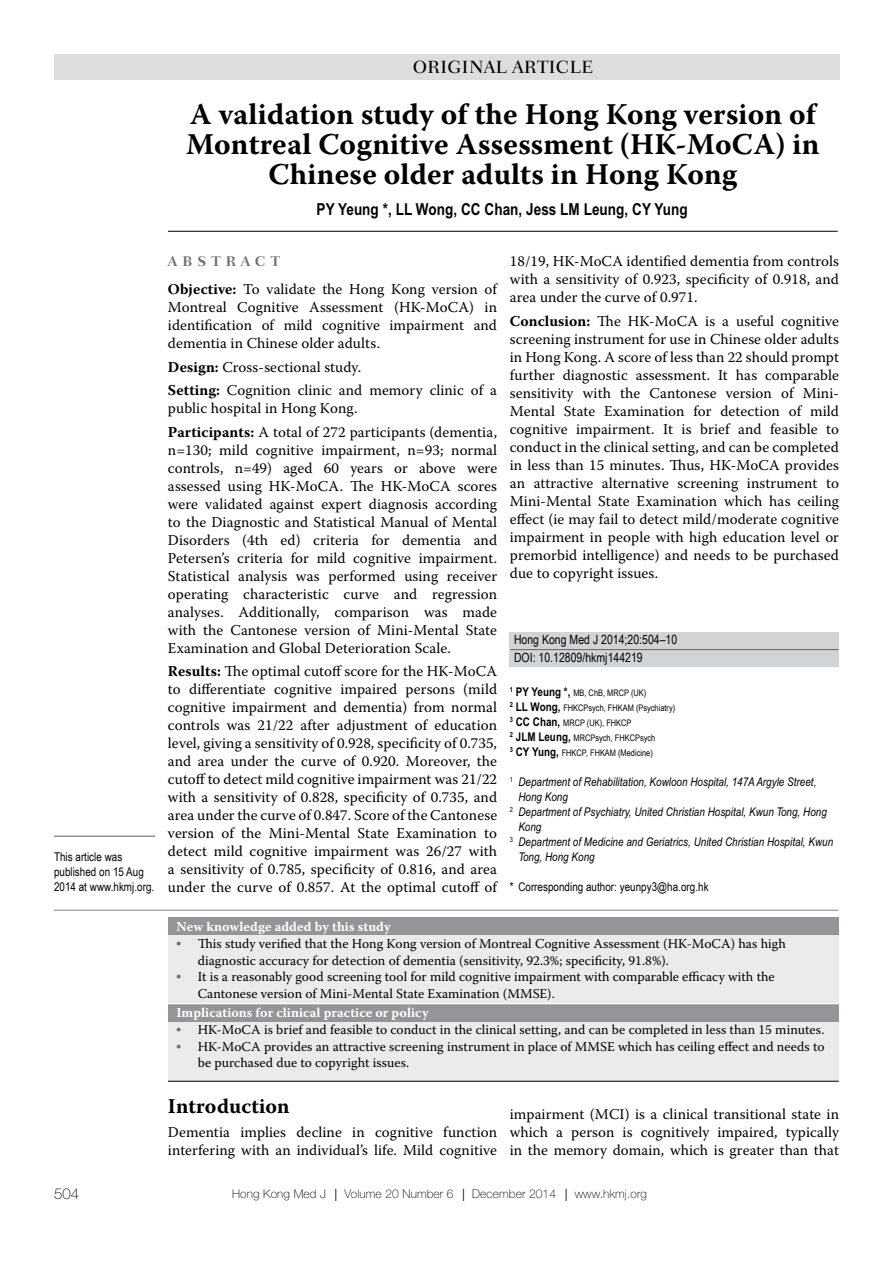
<style>
.page{position:relative;width:893px;height:1263px;background:#fff}
.page>*{position:absolute;margin:0;border:0;box-sizing:border-box;transform-origin:0 0}
.t1{font:700 30px/30px "Warnock Pro";letter-spacing:.005em;color:#000;text-align:center}
.t2{font:700 21px "Warnock Pro";letter-spacing:.005em;color:#000}
.t3{font:500 18px "Fairfield LH";color:#000}
.t4{font:700 16.5px "Arial Narrow";letter-spacing:.005em;color:#000}
.t5{font:15px/18px "Warnock Pro";letter-spacing:.005em;color:#000;text-align:justify}
.t6{font:100 15px "Helvetica Neue";color:#000}
.t7{font:700 14.25px "Fairfield LH";letter-spacing:.35em;color:#6d6e71}
.t8{font:13.5px/16.5px "Warnock Pro";letter-spacing:.005em;color:#000}
.t9{font:700 13.5px "Warnock Pro";letter-spacing:.005em;color:#fff}
.t10{font:12.75px/18px "Arial Narrow";letter-spacing:.005em;color:#000}
.t11{font:italic 12px "Arial Narrow";letter-spacing:.005em;color:#000}
.t12{font:12px/15px "Arial Narrow";letter-spacing:.005em;color:#000}
.t13{font:100 12px "Helvetica Neue";letter-spacing:.01em;color:#000}
.t14{font:9px/15px "Arial Narrow";letter-spacing:.005em;color:#000}
.s1{font-weight:700}
.s2{font-weight:700;font-size:12px}
.s3{font-family:"Times";color:#6d6e71}
</style>
<div class="page">
<div style="left:510px;top:632px;width:329px;height:34px;background:#d1d3d4"></div>
<hr style="left:168px;top:231px;width:670px;height:1px;background:#000">
<hr style="left:54px;top:910px;width:784px;height:1px;background:#808285">
<div style="left:168px;top:919px;width:671px;height:162px;background:#ebebec"></div>
<div style="left:168px;top:917px;width:671px;height:17px;background:#939598"></div>
<div style="left:168px;top:1004px;width:671px;height:17px;background:#939598"></div>
<hr style="left:168px;top:1003px;width:671px;height:1px;background:#fff">
<hr style="left:168px;top:1081px;width:671px;height:1px;background:#000">
<div style="left:54px;top:54px;width:785px;height:26px;background:#dcddde"></div>
<hr style="left:510px;top:649px;width:328px;height:1px;background:#6d6e71">
<hr style="left:54px;top:835px;width:101px;height:2px;background:#6d6e71">
<p class="t3" style="left:413px;top:57px;width:18px">ORIGINAL</p>
<p class="t3" style="left:512px;top:57px;width:15px">ARTICLE</p>
<h1 class="t1" style="left:186px;top:99px;width:635px">A validation study of the Hong Kong version of<br>Montreal Cognitive Assessment (HK-MoCA) in<br>Chinese older adults in Hong Kong</h1>
<p class="t4" style="left:317px;top:200px;width:373px">PY Yeung *, LL Wong, CC Chan, Jess LM Leung, CY Yung</p>
<p class="t12" style="left:54px;top:849px;width:102px">This article was published on 15 Aug<br>2014 at www.hkmj.org.</p>
<p class="t7" style="left:168px;top:252px;width:113px">ABSTRACT</p>
<p class="t5" style="left:168px;top:280px;width:331px"><span class="s1">Objective:</span> To validate the Hong Kong version of Montreal Cognitive Assessment (HK-MoCA) in identification of mild cognitive impairment and dementia in Chinese older adults.</p>
<p class="t5" style="left:168px;top:355px;width:331px;line-height:23.5px"><span class="s1">Design:</span> Cross-sectional study.<br><span class="s1">Setting:</span> Cognition clinic and memory clinic of a</p>
<p class="t5" style="left:168px;top:396px;width:331px;line-height:23.5px">public hospital in Hong Kong.<br><span class="s1">Participants:</span> A total of 272 participants (dementia,</p>
<p class="t5" style="left:168px;top:441px;width:331px">n=130; mild cognitive impairment, n=93; normal controls, n=49) aged 60 years or above were assessed using HK-MoCA. The HK-MoCA scores were validated against expert diagnosis according to the Diagnostic and Statistical Manual of Mental Disorders (4th ed) criteria for dementia and Petersen’s criteria for mild cognitive impairment.<br>Statistical analysis was performed using receiver operating characteristic curve and regression analyses. Additionally, comparison was made with the Cantonese version of Mini-Mental State Examination and Global Deterioration Scale.</p>
<p class="t5" style="left:168px;top:662px;width:331px"><span class="s1">Results:</span> The optimal cutoff score for the HK-MoCA to differentiate cognitive impaired persons (mild cognitive impairment and dementia) from normal controls was 21/22 after adjustment of education level, giving a sensitivity of 0.928, specificity of 0.735, and area under the curve of 0.920. Moreover, the cutoff to detect mild cognitive impairment was 21/22 with a sensitivity of 0.828, specificity of 0.735, and area under the curve of 0.847. Score of the Cantonese version of the Mini-Mental State Examination to detect mild cognitive impairment was 26/27 with a sensitivity of 0.785, specificity of 0.816, and area under the curve of 0.857. At the optimal cutoff of</p>
<p class="t5" style="left:510px;top:252px;width:331px">18/19, HK-MoCA identified dementia from controls with a sensitivity of 0.923, specificity of 0.918, and area under the curve of 0.971.</p>
<p class="t5" style="left:510px;top:312px;width:331px"><span class="s1">Conclusion:</span> The HK-MoCA is a useful cognitive screening instrument for use in Chinese older adults in Hong Kong. A score of less than 22 should prompt further diagnostic assessment. It has comparable sensitivity with the Cantonese version of Mini-Mental State Examination for detection of mild cognitive impairment. It is brief and feasible to conduct in the clinical setting, and can be completed in less than 15 minutes. Thus, HK-MoCA provides an attractive alternative screening instrument to Mini-Mental State Examination which has ceiling effect (ie may fail to detect mild/moderate cognitive impairment in people with high education level or premorbid intelligence) and needs to be purchased due to copyright issues.</p>
<p class="t10" style="left:514px;top:630px;width:165px">Hong Kong Med J 2014;20:504–10<br>DOI: 10.12809/hkmj144219</p>
<p class="t14" style="left:510px;top:685px;width:167px"><sup>1</sup> <span class="s2">PY Yeung *,</span> MB, ChB, MRCP (UK)<br><sup>2</sup> <span class="s2">LL Wong,</span> FHKCPsych, FHKAM (Psychiatry)<br><sup>3</sup> <span class="s2">CC Chan,</span> MRCP (UK), FHKCP<br><sup>2</sup> <span class="s2">JLM Leung,</span> MRCPsych, FHKCPsych<br><sup>3</sup> <span class="s2">CY Yung,</span> FHKCP, FHKAM (Medicine)</p>
<p class="t11" style="left:510px;top:775px;width:308px"><sup>1</sup> Department of Rehabilitation, Kowloon Hospital, 147A Argyle Street,</p>
<p class="t11" style="left:518px;top:790px;width:51px">Hong Kong</p>
<p class="t11" style="left:510px;top:805px;width:318px"><sup>2</sup> Department of Psychiatry, United Christian Hospital, Kwun Tong, Hong</p>
<p class="t11" style="left:518px;top:820px;width:25px">Kong</p>
<p class="t11" style="left:510px;top:835px;width:325px"><sup>3</sup> Department of Medicine and Geriatrics, United Christian Hospital, Kwun</p>
<p class="t11" style="left:518px;top:850px;width:78px">Tong, Hong Kong</p>
<p class="t12" style="left:510px;top:878px;width:200px">* Corresponding author: yeunpy3@ha.org.hk</p>
<p class="t9" style="left:176px;top:918px;width:216px">New knowledge added by this study</p>
<p class="t8" style="left:198px;top:935px;width:590px;text-indent:-21px"><span class="s3">•</span> This study verified that the Hong Kong version of Montreal Cognitive Assessment (HK-MoCA) has high diagnostic accuracy for detection of dementia (sensitivity, 92.3%; specificity, 91.8%).</p>
<p class="t8" style="left:198px;top:968px;width:578px;text-indent:-21px"><span class="s3">•</span> It is a reasonably good screening tool for mild cognitive impairment with comparable efficacy with the<br>Cantonese version of Mini-Mental State Examination (MMSE).</p>
<p class="t9" style="left:176px;top:1004px;width:254px">Implications for clinical practice or policy</p>
<p class="t8" style="left:176px;top:1021px;width:650px"><span class="s3">•</span> HK-MoCA is brief and feasible to conduct in the clinical setting, and can be completed in less than 15 minutes.</p>
<p class="t8" style="left:198px;top:1038px;width:628px;text-indent:-21px"><span class="s3">•</span> HK-MoCA provides an attractive screening instrument in place of MMSE which has ceiling effect and needs to be purchased due to copyright issues.</p>
<h2 class="t2" style="left:168px;top:1093px;width:123px">Introduction</h2>
<p class="t5" style="left:168px;top:1123px;width:331px">Dementia implies decline in cognitive function interfering with an individual’s life. Mild cognitive</p>
<p class="t5" style="left:510px;top:1104px;width:331px">impairment (MCI) is a clinical transitional state in which a person is cognitively impaired, typically in the memory domain, which is greater than that</p>
<p class="t6" style="left:54px;top:1186px;width:27px">504</p>
<p class="t13" style="left:232px;top:1187px;width:416px">Hong Kong Med J ⎥ Volume 20 Number 6 ⎥ December 2014 ⎥ www.hkmj.org</p>
</div>
